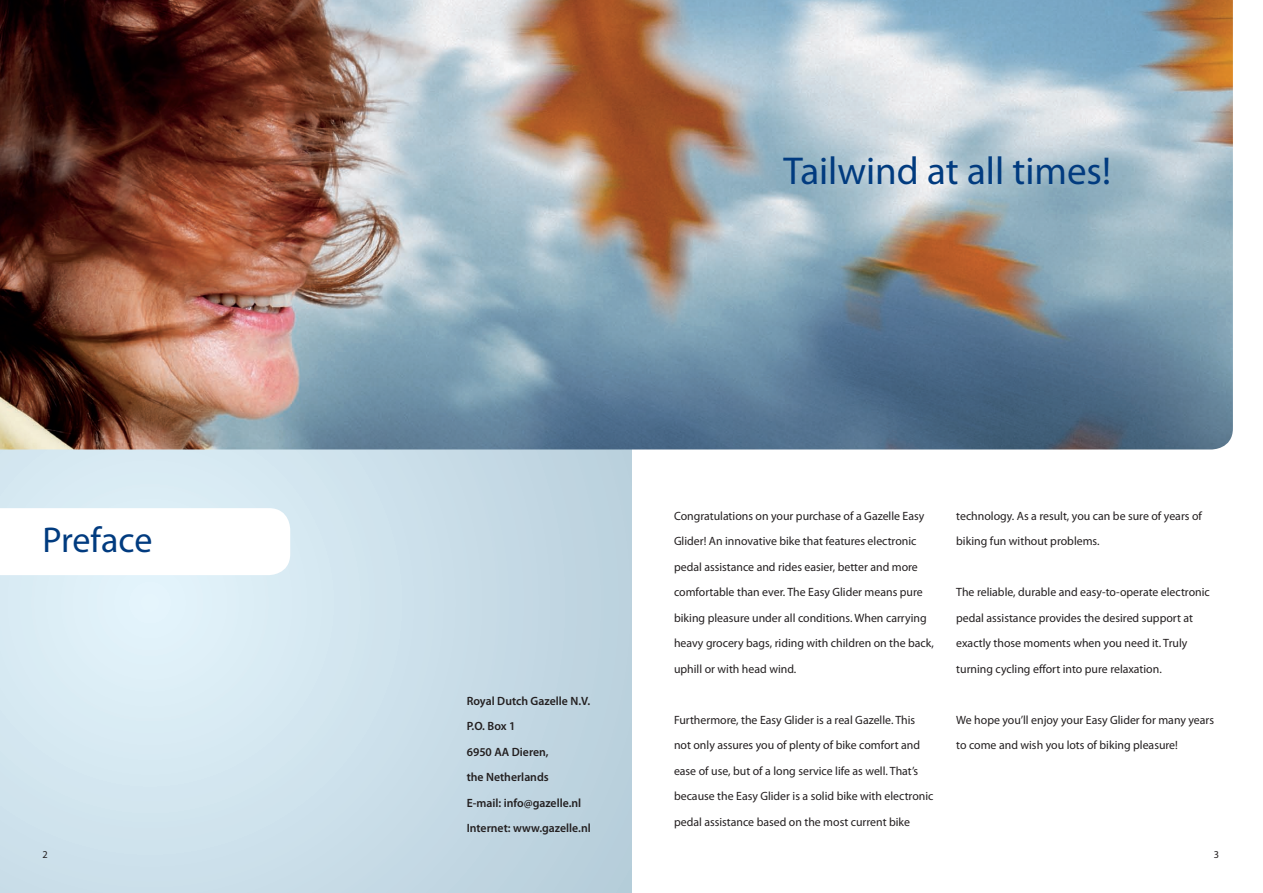
<style>
.page{position:relative;width:1263px;height:893px;background:#fff}
.page>*{position:absolute;margin:0;border:0;box-sizing:border-box;transform-origin:0 0}
.t1{font:39px "Myriad Pro";color:#013b7f}
.t2{font:36px "Myriad Pro";letter-spacing:-.005em;color:#013b7f}
.t3{font:12px/25.5px "Myriad Pro";color:#231f20}
.t4{font:600 12px/25.5px "Myriad Pro";color:#231f20}
.t5{font:10.5px "Myriad Pro";color:#231f20}
</style>
<div class="page">
<div style="left:0;top:443px;width:631px;height:450px;background:linear-gradient(to right,#ddeff7,#bed4e0)"></div>
<svg style="left:0;top:508px;width:290px;height:67px"></svg>
<img style="left:0;top:0;width:1233px;height:449px">
<h2 class="t2" style="left:43px;top:520px;width:111px">Preface</h2>
<h1 class="t1" style="left:783px;top:150px;width:329px">Tailwind at all times!</h1>
<p class="t4" style="left:467px;top:688px;width:126px">Royal Dutch Gazelle N.V.<br>P.O. Box 1<br>6950 AA Dieren,<br>the Netherlands<br>E-mail: info@gazelle.nl<br>Internet: www.gazelle.nl</p>
<p class="t3" style="left:674px;top:503px;width:262px">Congratulations on your purchase of a Gazelle Easy Glider! An innovative bike that features electronic pedal assistance and rides easier, better and more comfortable than ever. The Easy Glider means pure biking pleasure under all conditions. When carrying heavy grocery bags, riding with children on the back, uphill or with head wind.</p>
<p class="t3" style="left:674px;top:707px;width:261px">Furthermore, the Easy Glider is a real Gazelle. This not only assures you of plenty of bike comfort and ease of use, but of a long service life as well. That’s because the Easy Glider is a solid bike with electronic pedal assistance based on the most current bike</p>
<p class="t3" style="left:956px;top:503px;width:247px">technology. As a result, you can be sure of years of biking fun without problems.</p>
<p class="t3" style="left:956px;top:580px;width:255px">The reliable, durable and easy-to-operate electronic pedal assistance provides the desired support at exactly those moments when you need it. Truly turning cycling effort into pure relaxation.</p>
<p class="t3" style="left:956px;top:707px;width:259px">We hope you’ll enjoy your Easy Glider for many years to come and wish you lots of biking pleasure!</p>
<p class="t5" style="left:43px;top:849px;width:7px">2</p>
<p class="t5" style="left:1214px;top:849px;width:7px">3</p>
</div>
